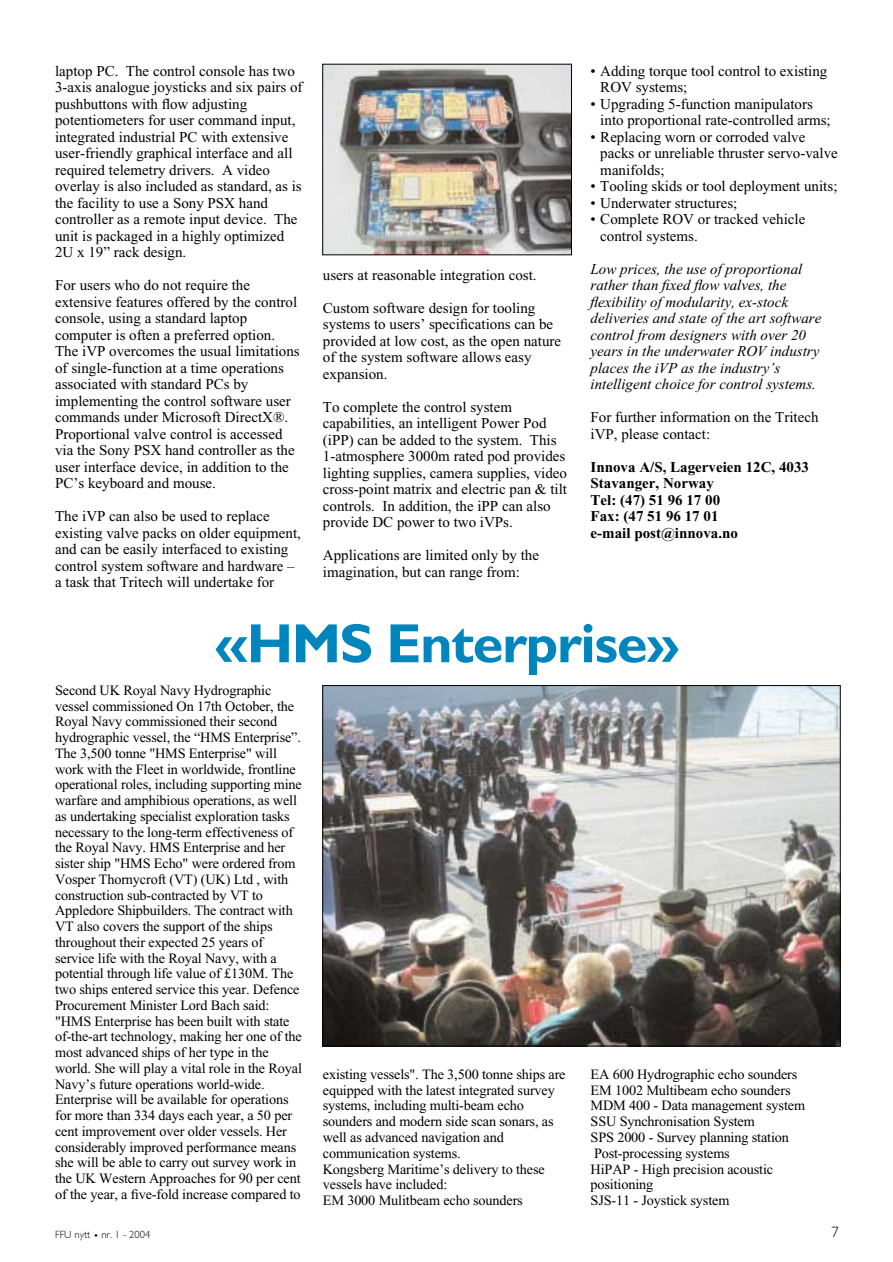
<style>
.page{position:relative;width:893px;height:1262px;background:#fff}
.page>*{position:absolute;margin:0;border:0;box-sizing:border-box;transform-origin:0 0}
.t1{font:700 55.5px "Gill Sans";letter-spacing:-.02em;color:#0086bd}
.t2{font:15px/16.5px "Times";color:#000}
.t3{font:italic 15px/16.5px "Times";color:#000}
.t4{font:700 15px/16.5px "Times";color:#000}
.t5{font:300 15px "Gill Sans";color:#000}
.t6{font:14.25px/15.8px "Times";letter-spacing:-.01em;color:#000}
.t7{font:300 10.5px "Gill Sans";color:#000}
</style>
<div class="page">
<img style="left:324px;top:66px;width:246px;height:187px">
<div style="left:322px;top:64px;width:250px;height:191px;border:1px solid #000"></div>
<img style="left:324px;top:687px;width:514px;height:357px">
<p class="t2" style="left:55px;top:64px;width:249px">laptop PC. The control console has two 3-axis analogue joysticks and six pairs of pushbuttons with flow adjusting potentiometers for user command input, integrated industrial PC with extensive user-friendly graphical interface and all required telemetry drivers. A video overlay is also included as standard, as is the facility to use a Sony PSX hand controller as a remote input device. The unit is packaged in a highly optimized 2U x 19” rack design.</p>
<p class="t2" style="left:55px;top:278px;width:246px">For users who do not require the extensive features offered by the control console, using a standard laptop computer is often a preferred option.<br>The iVP overcomes the usual limitations of single-function at a time operations associated with standard PCs by implementing the control software user commands under Microsoft DirectX®.<br>Proportional valve control is accessed via the Sony PSX hand controller as the user interface device, in addition to the PC’s keyboard and mouse.</p>
<p class="t2" style="left:55px;top:509px;width:247px">The iVP can also be used to replace existing valve packs on older equipment, and can be easily interfaced to existing control system software and hardware – a task that Tritech will undertake for</p>
<p class="t2" style="left:323px;top:268px;width:215px">users at reasonable integration cost.</p>
<p class="t2" style="left:323px;top:301px;width:240px">Custom software design for tooling systems to users’ specifications can be provided at low cost, as the open nature of the system software allows easy expansion.</p>
<p class="t2" style="left:323px;top:400px;width:246px">To complete the control system capabilities, an intelligent Power Pod (iPP) can be added to the system. This 1-atmosphere 3000m rated pod provides lighting supplies, camera supplies, video cross-point matrix and electric pan &amp; tilt controls. In addition, the iPP can also provide DC power to two iVPs.</p>
<p class="t2" style="left:323px;top:548px;width:218px">Applications are limited only by the imagination, but can range from:</p>
<p class="t2" style="left:600px;top:64px;width:229px;text-indent:-10px">• Adding torque tool control to existing<br>ROV systems;</p>
<p class="t2" style="left:600px;top:97px;width:232px;text-indent:-10px">• Upgrading 5-function manipulators into proportional rate-controlled arms;</p>
<p class="t2" style="left:600px;top:130px;width:239px;text-indent:-10px">• Replacing worn or corroded valve packs or unreliable thruster servo-valve manifolds;</p>
<p class="t2" style="left:590px;top:179px;width:248px">• Tooling skids or tool deployment units;</p>
<p class="t2" style="left:590px;top:196px;width:148px">• Underwater structures;</p>
<p class="t2" style="left:600px;top:212px;width:206px;text-indent:-10px">• Complete ROV or tracked vehicle control systems.</p>
<p class="t3" style="left:590px;top:262px;width:232px">Low prices, the use of proportional rather than fixed flow valves, the flexibility of modularity, ex-stock deliveries and state of the art software control from designers with over 20 years in the underwater ROV industry places the iVP as the industry’s intelligent choice for control systems.</p>
<p class="t2" style="left:590px;top:410px;width:229px">For further information on the Tritech iVP, please contact:</p>
<p class="t4" style="left:590px;top:460px;width:220px">Innova A/S, Lagerveien 12C, 4033<br>Stavanger, Norway<br>Tel: (47) 51 96 17 00<br>Fax: (47 51 96 17 01<br>e-mail post@innova.no</p>
<h1 class="t1" style="left:215px;top:622px;width:465px">«HMS Enterprise»</h1>
<p class="t6" style="left:55px;top:683px;width:248px">Second UK Royal Navy Hydrographic vessel commissioned On 17th October, the Royal Navy commissioned their second hydrographic vessel, the “HMS Enterprise”.<br>The 3,500 tonne "HMS Enterprise" will work with the Fleet in worldwide, frontline operational roles, including supporting mine warfare and amphibious operations, as well as undertaking specialist exploration tasks necessary to the long-term effectiveness of the Royal Navy. HMS Enterprise and her sister ship "HMS Echo" were ordered from Vosper Thornycroft (VT) (UK) Ltd , with construction sub-contracted by VT to Appledore Shipbuilders. The contract with VT also covers the support of the ships throughout their expected 25 years of service life with the Royal Navy, with a potential through life value of £130M. The two ships entered service this year. Defence Procurement Minister Lord Bach said: "HMS Enterprise has been built with state of-the-art technology, making her one of the most advanced ships of her type in the world. She will play a vital role in the Royal Navy’s future operations world-wide.<br>Enterprise will be available for operations for more than 334 days each year, a 50 per cent improvement over older vessels. Her considerably improved performance means she will be able to carry out survey work in the UK Western Approaches for 90 per cent of the year, a five-fold increase compared to</p>
<p class="t6" style="left:323px;top:1067px;width:244px">existing vessels". The 3,500 tonne ships are equipped with the latest integrated survey systems, including multi-beam echo sounders and modern side scan sonars, as well as advanced navigation and communication systems.<br>Kongsberg Maritime’s delivery to these vessels have included:<br>EM 3000 Mulitbeam echo sounders</p>
<p class="t6" style="left:590px;top:1067px;width:216px">EA 600 Hydrographic echo sounders<br>EM 1002 Multibeam echo sounders<br>MDM 400 - Data management system<br>SSU Synchronisation System<br>SPS 2000 - Survey planning station<br>Post-processing systems<br>HiPAP - High precision acoustic positioning<br>SJS-11 - Joystick system</p>
<p class="t7" style="left:55px;top:1230px;width:97px">FFU nytt • nr. 1 - 2004</p>
<p class="t5" style="left:831px;top:1226px;width:9px">7</p>
</div>
